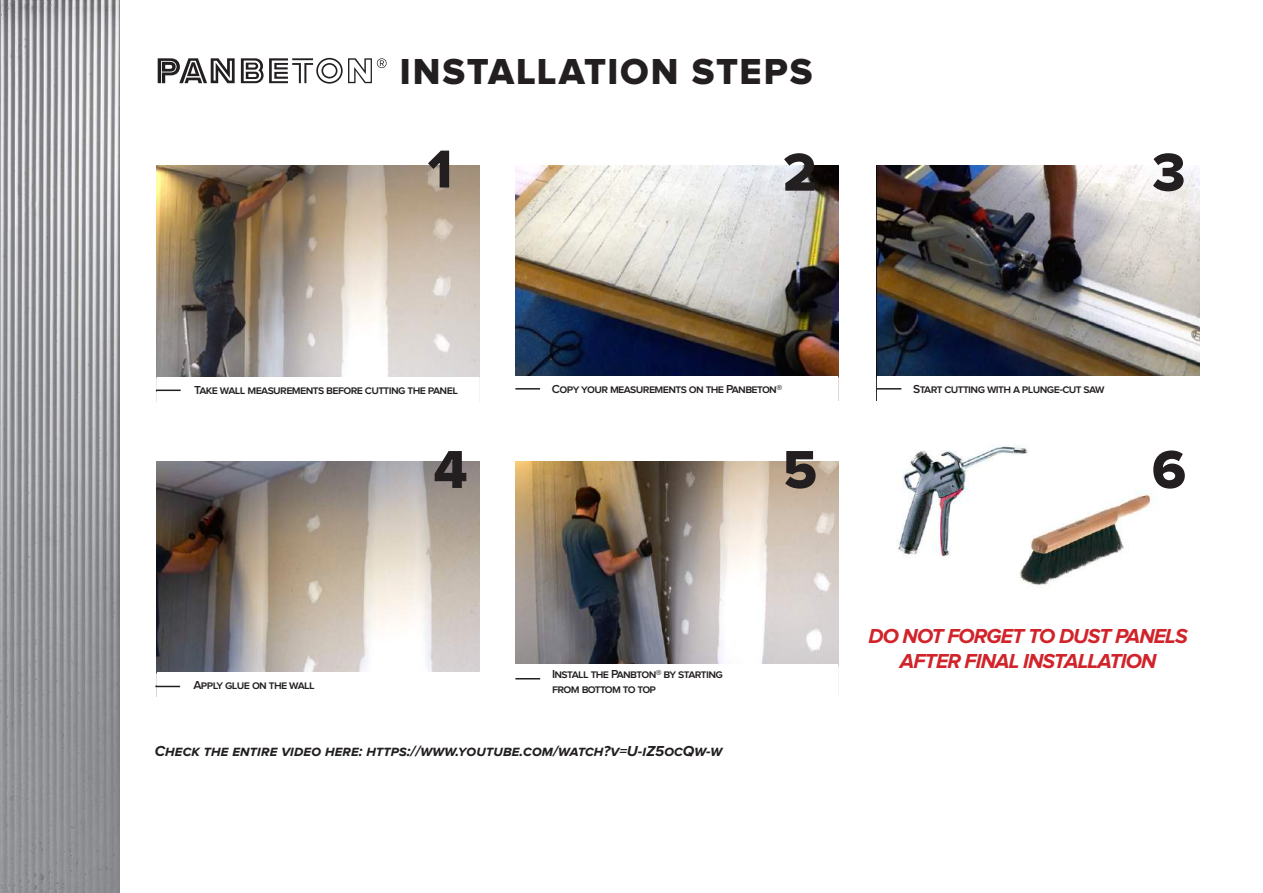
<style>
.page{position:relative;width:1263px;height:893px;background:#fff}
.page>*{position:absolute;margin:0;border:0;box-sizing:border-box;transform-origin:0 0}
.t1{font:55.35px "Proxima Nova Extrabld";color:#231f20}
.t2{font:37.5px "Proxima Nova Extrabld";letter-spacing:.045em;color:#231f20}
.t3{font:italic 700 21px/25.2px "Proxima Nova";letter-spacing:-.04em;color:#d1232a;text-align:center}
.t4{font:italic 700 15px "Proxima Nova";color:#231f20}
.t5{font:600 12px/14.4px "Proxima Nova";letter-spacing:-.05em;color:#231f20}
</style>
<div class="page">
<img style="left:0;top:0;width:119px;height:893px">
<svg style="left:158px;top:58px;width:77px;height:25px"></svg>
<svg style="left:241px;top:58px;width:146px;height:26px"></svg>
<img style="left:1020px;top:492px;width:138px;height:95px">
<img style="left:897px;top:446px;width:131px;height:113px">
<img style="left:157px;top:166px;width:323px;height:235px">
<img style="left:515px;top:166px;width:323px;height:210px">
<img style="left:877px;top:166px;width:322px;height:210px">
<img style="left:157px;top:462px;width:323px;height:210px">
<img style="left:515px;top:462px;width:323px;height:202px">
<div style="left:158px;top:378px;width:321px;height:24px;background:#fff"></div>
<hr style="left:515px;top:388px;width:25px;height:2px;background:#231f20">
<hr style="left:877px;top:388px;width:24px;height:2px;background:#231f20">
<svg style="left:515px;top:678px;width:25px;height:1px"></svg>
<svg style="left:156px;top:390px;width:25px;height:1px"></svg>
<svg style="left:155px;top:686px;width:25px;height:1px"></svg>
<h2 class="t2" style="left:400px;top:54px;width:414px">INSTALLATION STEPS</h2>
<h1 class="t1" style="left:428px;top:144px;width:26px">1</h1>
<h1 class="t1" style="left:783px;top:147px;width:35px">2</h1>
<h1 class="t1" style="left:1152px;top:147px;width:35px">3</h1>
<p class="t5" style="left:194px;top:383px;width:265px">Take wall measurements before cutting the panel</p>
<p class="t5" style="left:552px;top:382px;width:232px">Copy your measurements on the Panbeton®</p>
<p class="t5" style="left:913px;top:382px;width:193px">Start cutting with a plunge-cut saw</p>
<h1 class="t1" style="left:433px;top:444px;width:36px">4</h1>
<h1 class="t1" style="left:783px;top:444px;width:36px">5</h1>
<h1 class="t1" style="left:1152px;top:444px;width:36px">6</h1>
<p class="t5" style="left:193px;top:678px;width:123px">Apply glue on the wall</p>
<p class="t5" style="left:552px;top:668px;width:172px">Install the Panbton® by starting from bottom to top</p>
<p class="t4" style="left:155px;top:744px;width:569px">Check the entire video here: https://www.youtube.com/watch?v=U-iZ5ocQw-w</p>
<h3 class="t3" style="left:868px;top:624px;width:321px">DO NOT FORGET TO DUST PANELS<br>AFTER FINAL INSTALLATION</h3>
</div>
